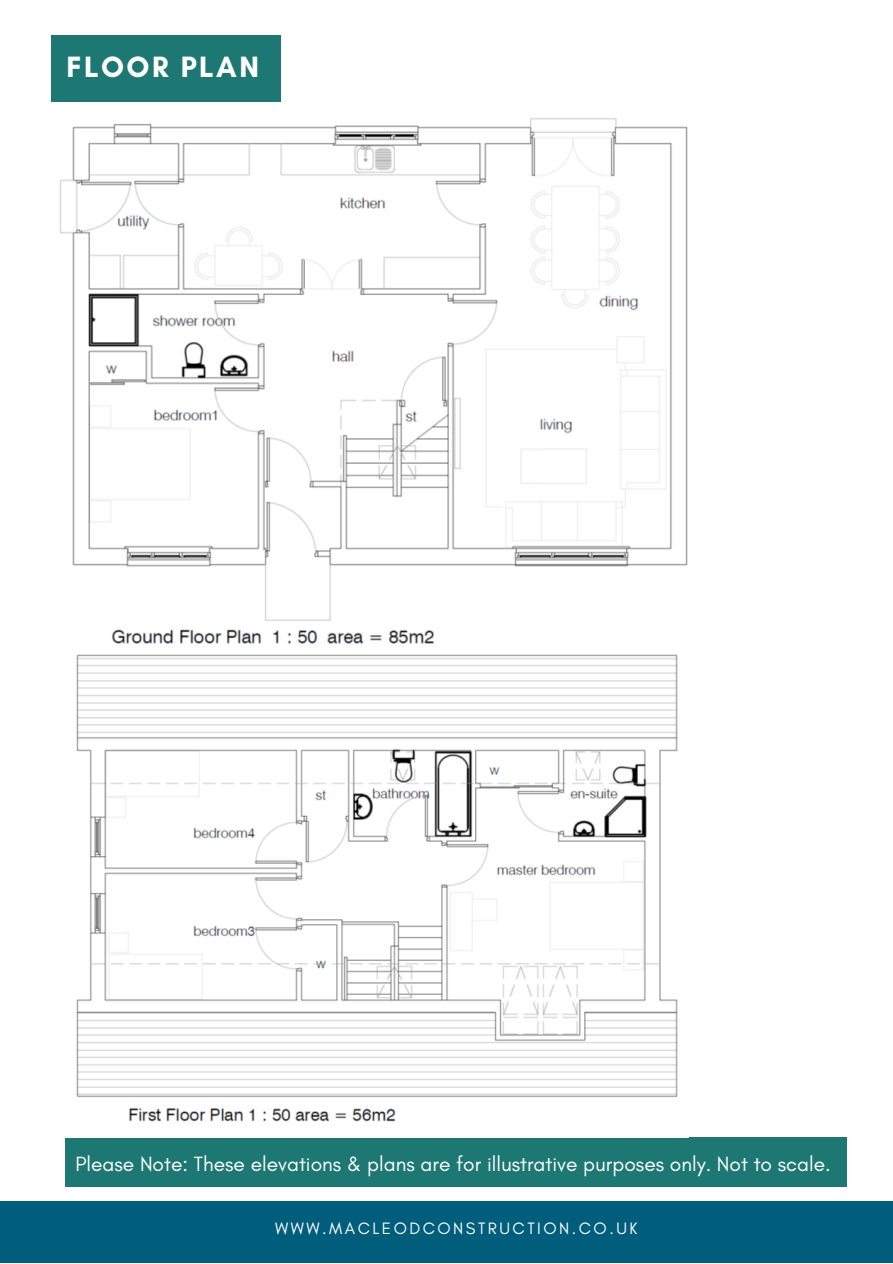
<style>
.page{position:relative;width:893px;height:1264px;background:#fff}
.page>*{position:absolute;margin:0;border:0;box-sizing:border-box;transform-origin:0 0}
.t1{font:700 29.85px "Glacial Indifference";letter-spacing:.08em;color:#fff}
.t2{font:21px "Glacial Indifference";color:#fff}
.t3{font:16.8px "Glacial Indifference";letter-spacing:.15em;color:#fff}
</style>
<div class="page">
<div style="left:0;top:1200px;width:892px;height:62px;background:#005e7c"></div>
<div style="left:65px;top:1137px;width:782px;height:50px;background:#1d7874"></div>
<div style="left:51px;top:35px;width:229px;height:68px;background:#1d7874"></div>
<img style="left:60px;top:118px;width:628px;height:525px">
<img style="left:76px;top:654px;width:602px;height:468px">
<h1 class="t1" style="left:67px;top:48px;width:194px">FLOOR PLAN</h1>
<p class="t2" style="left:75px;top:1150px;width:756px">Please Note: These elevations &amp; plans are for illustrative purposes only. Not to scale.</p>
<p class="t3" style="left:275px;top:1218px;width:363px">WWW.MACLEODCONSTRUCTION.CO.UK</p>
</div>
